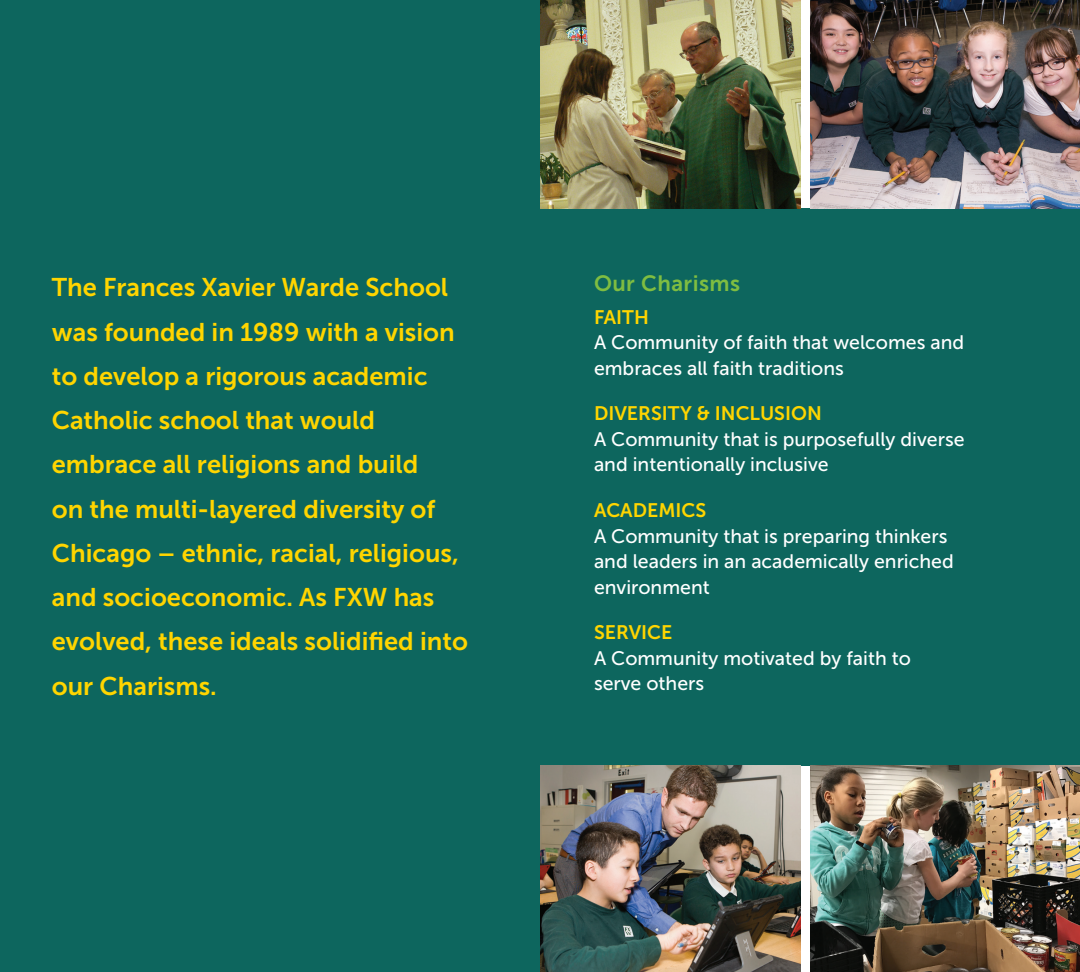
<style>
.page{position:relative;width:1080px;height:972px;background:#fff}
.page>*{position:absolute;margin:0;border:0;box-sizing:border-box;transform-origin:0 0}
.t1{font:25.5px/44.2px "Museo Sans 700";color:#ffd500}
.t2{font:22.05px "Museo Sans 700";letter-spacing:.02em;color:#7fbd41}
.t3{font:19.5px/25.5px "Museo Sans 500";color:#fff}
.t4{font:19.5px "Museo Sans 700";color:#ffd500}
</style>
<div class="page">
<div style="left:0;top:0;width:540px;height:972px;background:#0d665e"></div>
<div style="left:540px;top:208px;width:540px;height:557px;background:#0d665e"></div>
<img style="left:540px;top:1px;width:261px;height:207px">
<img style="left:810px;top:1px;width:270px;height:207px">
<img style="left:540px;top:765px;width:261px;height:207px">
<img style="left:810px;top:765px;width:270px;height:207px">
<p class="t1" style="left:52px;top:265px;width:418px">The Frances Xavier Warde School was founded in 1989 with a vision to develop a rigorous academic<br>Catholic school that would embrace all religions and build<br>on the multi-layered diversity of<br>Chicago – ethnic, racial, religious, and socioeconomic. As FXW has evolved, these ideals solidified into our Charisms.</p>
<p class="t2" style="left:594px;top:271px;width:147px">Our Charisms</p>
<p class="t4" style="left:594px;top:306px;width:56px">FAITH</p>
<p class="t3" style="left:594px;top:330px;width:372px">A Community of faith that welcomes and embraces all faith traditions</p>
<p class="t4" style="left:594px;top:403px;width:229px">DIVERSITY &amp; INCLUSION</p>
<p class="t3" style="left:594px;top:426px;width:372px">A Community that is purposefully diverse and intentionally inclusive</p>
<p class="t4" style="left:594px;top:499px;width:114px">ACADEMICS</p>
<p class="t3" style="left:594px;top:523px;width:361px">A Community that is preparing thinkers and leaders in an academically enriched environment</p>
<p class="t4" style="left:594px;top:622px;width:80px">SERVICE</p>
<p class="t3" style="left:594px;top:645px;width:319px">A Community motivated by faith to serve others</p>
</div>
